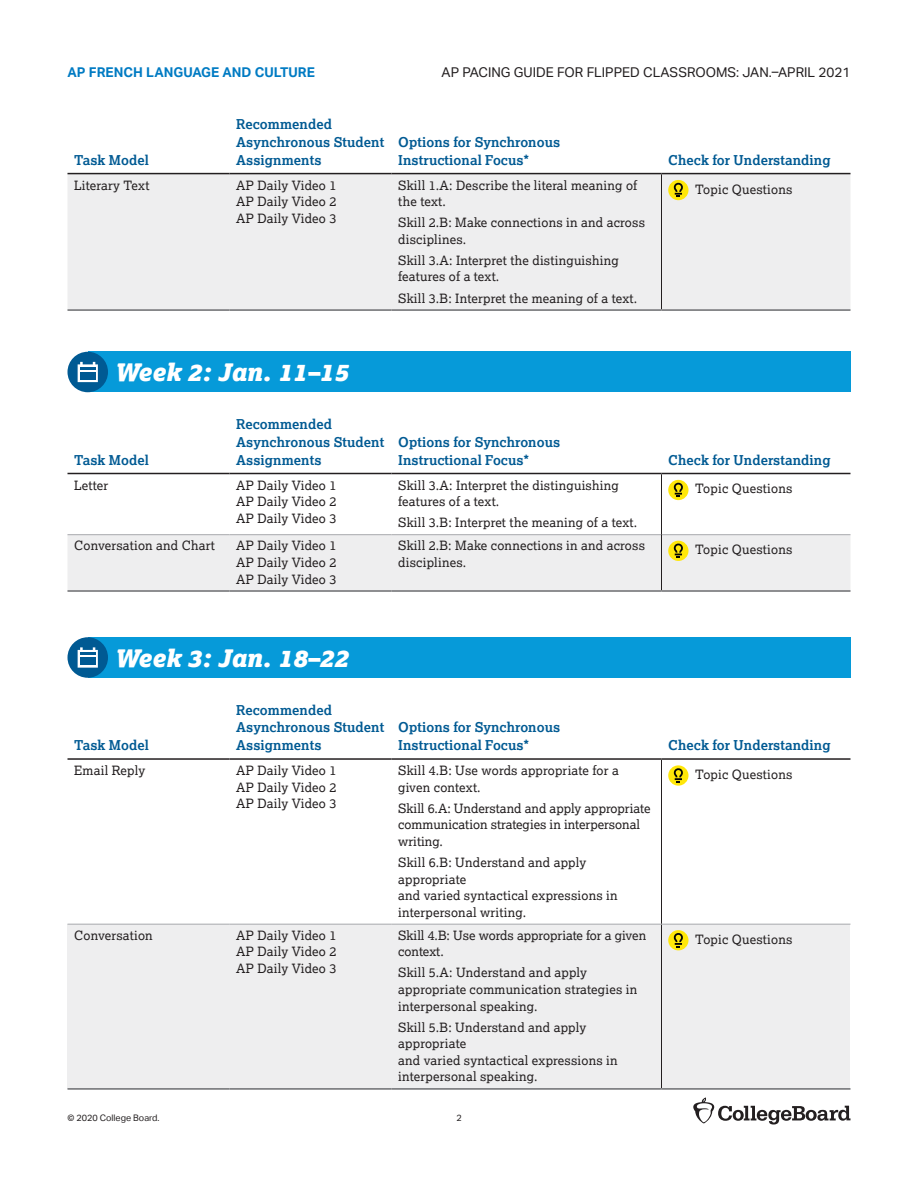
<style>
.page{position:relative;width:918px;height:1188px;background:#fff}
.page>*{position:absolute;margin:0;border:0;box-sizing:border-box;transform-origin:0 0}
.t1{font:italic 900 24px "Lexia";color:#fff}
.t2{font:700 13.5px/17.5px "Lexia";letter-spacing:.005em;color:#005a93}
.t3{font:13.5px "Aktiv Grotesk";color:#231f20}
.t4{font:700 13.5px "Aktiv Grotesk";color:#007bc3}
.t5{font:12.75px/16.5px "Lexia";letter-spacing:.015em;color:#231f20}
.t6{font:9px "Aktiv Grotesk";color:#231f20}
</style>
<div class="page">
<svg style="left:693px;top:1098px;width:157px;height:27px"></svg>
<div style="left:88px;top:352px;width:762px;height:40px;background:#069ad9"></div>
<svg style="left:68px;top:172px;width:782px;height:1px"></svg>
<div style="left:68px;top:174px;width:782px;height:135px;background:#eeeeef"></div>
<hr style="left:68px;top:173px;width:162px;height:1px;background:#231f20">
<hr style="left:230px;top:173px;width:162px;height:1px;background:#231f20">
<hr style="left:392px;top:173px;width:270px;height:1px;background:#231f20">
<hr style="left:662px;top:173px;width:188px;height:1px;background:#231f20">
<hr style="left:661px;top:174px;width:1px;height:135px;background:#231f20">
<hr style="left:68px;top:309px;width:162px;height:2px;background:#6c6d70">
<hr style="left:230px;top:309px;width:162px;height:2px;background:#6c6d70">
<hr style="left:392px;top:309px;width:270px;height:2px;background:#6c6d70">
<hr style="left:662px;top:309px;width:188px;height:2px;background:#6c6d70">
<div style="left:668px;top:180px;width:20px;height:20px;background:#ffe709;border-radius:50%"></div>
<svg style="left:673px;top:182px;width:10px;height:15px"></svg>
<svg style="left:68px;top:352px;width:40px;height:40px"></svg>
<div style="left:80px;top:372px;width:15px;height:8px;background:#005a93"></div>
<div style="left:88px;top:637px;width:762px;height:41px;background:#069ad9"></div>
<svg style="left:68px;top:472px;width:782px;height:1px"></svg>
<div style="left:68px;top:535px;width:782px;height:55px;background:#eeeeef"></div>
<hr style="left:662px;top:473px;width:188px;height:1px;background:#231f20">
<hr style="left:662px;top:534px;width:188px;height:1px;background:#a8a9ad">
<hr style="left:662px;top:590px;width:188px;height:2px;background:#6c6d70">
<hr style="left:68px;top:473px;width:162px;height:1px;background:#231f20">
<hr style="left:230px;top:473px;width:162px;height:1px;background:#231f20">
<hr style="left:392px;top:473px;width:270px;height:1px;background:#231f20">
<hr style="left:68px;top:534px;width:162px;height:1px;background:#a8a9ad">
<hr style="left:230px;top:534px;width:162px;height:1px;background:#a8a9ad">
<hr style="left:392px;top:534px;width:269px;height:1px;background:#a8a9ad">
<hr style="left:661px;top:474px;width:1px;height:61px;background:#231f20">
<hr style="left:661px;top:535px;width:1px;height:55px;background:#231f20">
<hr style="left:68px;top:590px;width:162px;height:2px;background:#6c6d70">
<hr style="left:230px;top:590px;width:162px;height:2px;background:#6c6d70">
<hr style="left:392px;top:590px;width:270px;height:2px;background:#6c6d70">
<div style="left:668px;top:480px;width:20px;height:20px;background:#ffe709;border-radius:50%"></div>
<svg style="left:673px;top:482px;width:10px;height:15px"></svg>
<div style="left:668px;top:541px;width:20px;height:20px;background:#ffe709;border-radius:50%"></div>
<svg style="left:673px;top:543px;width:10px;height:15px"></svg>
<svg style="left:68px;top:637px;width:40px;height:41px"></svg>
<div style="left:80px;top:658px;width:15px;height:7px;background:#005a93"></div>
<div style="left:68px;top:924px;width:162px;height:165px;background:#eeeeef"></div>
<div style="left:230px;top:924px;width:162px;height:165px;background:#eeeeef"></div>
<div style="left:392px;top:924px;width:270px;height:165px;background:#eeeeef"></div>
<div style="left:662px;top:924px;width:188px;height:165px;background:#eeeeef"></div>
<hr style="left:68px;top:758px;width:162px;height:2px;background:#231f20">
<hr style="left:230px;top:758px;width:162px;height:2px;background:#231f20">
<hr style="left:392px;top:758px;width:270px;height:2px;background:#231f20">
<hr style="left:662px;top:758px;width:188px;height:2px;background:#231f20">
<hr style="left:68px;top:924px;width:162px;height:1px;background:#a8a9ad">
<hr style="left:230px;top:924px;width:162px;height:1px;background:#a8a9ad">
<hr style="left:662px;top:924px;width:188px;height:1px;background:#a8a9ad">
<hr style="left:661px;top:925px;width:1px;height:163px;background:#231f20">
<hr style="left:661px;top:760px;width:1px;height:164px;background:#231f20">
<hr style="left:392px;top:924px;width:270px;height:1px;background:#a8a9ad">
<hr style="left:68px;top:1088px;width:162px;height:2px;background:#6c6d70">
<hr style="left:230px;top:1088px;width:162px;height:2px;background:#6c6d70">
<hr style="left:392px;top:1088px;width:270px;height:2px;background:#6c6d70">
<hr style="left:662px;top:1088px;width:188px;height:2px;background:#6c6d70">
<div style="left:668px;top:765px;width:20px;height:21px;background:#ffe709;border-radius:50%"></div>
<svg style="left:673px;top:768px;width:10px;height:15px"></svg>
<div style="left:668px;top:930px;width:20px;height:20px;background:#ffe709;border-radius:50%"></div>
<svg style="left:673px;top:933px;width:10px;height:15px"></svg>
<p class="t4" style="left:68px;top:65px;width:249px">AP FRENCH LANGUAGE AND CULTURE</p>
<p class="t3" style="left:442px;top:65px;width:410px">AP PACING GUIDE FOR FLIPPED CLASSROOMS: JAN.–APRIL 2021</p>
<p class="t2" style="left:74px;top:151px;width:76px">Task Model</p>
<p class="t2" style="left:236px;top:115px;width:150px">Recommended<br>Asynchronous Student<br>Assignments</p>
<p class="t2" style="left:398px;top:133px;width:164px">Options for Synchronous<br>Instructional Focus*</p>
<p class="t5" style="left:74px;top:176px;width:77px">Literary Text</p>
<p class="t5" style="left:236px;top:176px;width:102px;text-align:justify">AP Daily Video 1<br>AP Daily Video 2<br>AP Daily Video 3</p>
<p class="t5" style="left:398px;top:176px;width:241px">Skill 1.A: Describe the literal meaning of the text.</p>
<p class="t5" style="left:398px;top:214px;width:248px">Skill 2.B: Make connections in and across disciplines.</p>
<p class="t5" style="left:398px;top:252px;width:222px">Skill 3.A: Interpret the distinguishing features of a text.</p>
<p class="t5" style="left:398px;top:289px;width:241px">Skill 3.B: Interpret the meaning of a text.</p>
<h1 class="t1" style="left:115px;top:356px;width:235px">Week 2: Jan. 11–15</h1>
<p class="t2" style="left:74px;top:450px;width:76px">Task Model</p>
<p class="t2" style="left:236px;top:415px;width:150px">Recommended<br>Asynchronous Student<br>Assignments</p>
<p class="t2" style="left:398px;top:433px;width:164px">Options for Synchronous<br>Instructional Focus*</p>
<p class="t5" style="left:74px;top:476px;width:36px">Letter</p>
<p class="t5" style="left:236px;top:476px;width:102px;text-align:justify">AP Daily Video 1<br>AP Daily Video 2<br>AP Daily Video 3</p>
<p class="t5" style="left:398px;top:476px;width:222px">Skill 3.A: Interpret the distinguishing features of a text.</p>
<p class="t5" style="left:398px;top:514px;width:241px">Skill 3.B: Interpret the meaning of a text.</p>
<p class="t2" style="left:668px;top:151px;width:164px">Check for Understanding</p>
<p class="t5" style="left:695px;top:180px;width:99px">Topic Questions</p>
<p class="t2" style="left:668px;top:450px;width:164px">Check for Understanding</p>
<p class="t5" style="left:695px;top:480px;width:99px">Topic Questions</p>
<p class="t5" style="left:74px;top:537px;width:142px">Conversation and Chart</p>
<p class="t5" style="left:236px;top:537px;width:102px;text-align:justify">AP Daily Video 1<br>AP Daily Video 2<br>AP Daily Video 3</p>
<p class="t5" style="left:398px;top:537px;width:248px">Skill 2.B: Make connections in and across disciplines.</p>
<p class="t5" style="left:695px;top:541px;width:99px">Topic Questions</p>
<h1 class="t1" style="left:115px;top:642px;width:235px">Week 3: Jan. 18–22</h1>
<p class="t2" style="left:74px;top:736px;width:76px">Task Model</p>
<p class="t2" style="left:236px;top:701px;width:150px">Recommended<br>Asynchronous Student<br>Assignments</p>
<p class="t2" style="left:398px;top:718px;width:164px">Options for Synchronous<br>Instructional Focus*</p>
<p class="t5" style="left:74px;top:762px;width:73px">Email Reply</p>
<p class="t5" style="left:236px;top:762px;width:102px;text-align:justify">AP Daily Video 1<br>AP Daily Video 2<br>AP Daily Video 3</p>
<p class="t5" style="left:398px;top:762px;width:222px">Skill 4.B: Use words appropriate for a given context.</p>
<p class="t5" style="left:398px;top:799px;width:254px">Skill 6.A: Understand and apply appropriate communication strategies in interpersonal writing.</p>
<p class="t5" style="left:398px;top:854px;width:221px">Skill 6.B: Understand and apply appropriate<br>and varied syntactical expressions in interpersonal writing.</p>
<p class="t5" style="left:74px;top:927px;width:80px">Conversation</p>
<p class="t5" style="left:236px;top:927px;width:102px;text-align:justify">AP Daily Video 1<br>AP Daily Video 2<br>AP Daily Video 3</p>
<p class="t5" style="left:398px;top:927px;width:249px">Skill 4.B: Use words appropriate for a given context.</p>
<p class="t5" style="left:398px;top:964px;width:241px">Skill 5.A: Understand and apply appropriate communication strategies in interpersonal speaking.</p>
<p class="t5" style="left:398px;top:1019px;width:221px">Skill 5.B: Understand and apply appropriate<br>and varied syntactical expressions in interpersonal speaking.</p>
<p class="t6" style="left:68px;top:1113px;width:94px">© 2020 College Board.</p>
<p class="t6" style="left:456px;top:1113px;width:7px">2</p>
<p class="t2" style="left:668px;top:736px;width:164px">Check for Understanding</p>
<p class="t5" style="left:695px;top:766px;width:99px">Topic Questions</p>
<p class="t5" style="left:695px;top:931px;width:99px">Topic Questions</p>
</div>
